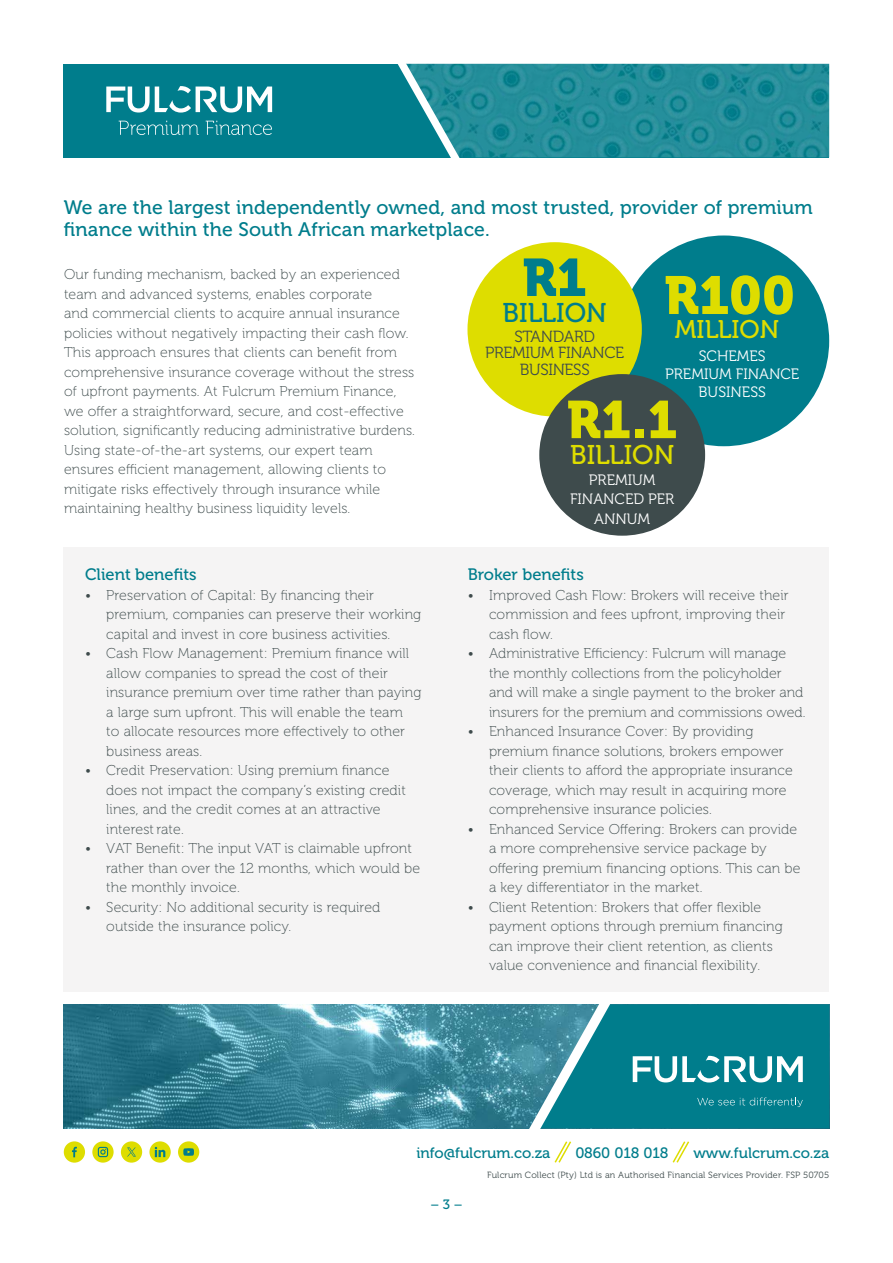
<style>
.page{position:relative;width:893px;height:1263px;background:#fff}
.page>*{position:absolute;margin:0;border:0;box-sizing:border-box;transform-origin:0 0}
.t1{font:53.25px "Museo 900";color:#dedd00}
.t2{font:52.5px "Museo 900";color:#dedd00}
.t3{font:52.5px "Museo 900";color:#007d8c}
.t4{font:27px "Museo 500";color:#007d8c}
.t5{font:27px "Museo 500";color:#dedd00}
.t6{font:25.5px "Museo 500";color:#dedd00}
.t7{font:19.5px/21px "Museo 500";letter-spacing:.01em;color:#007d8c}
.t8{font:16.5px "Museo 500";color:#007d8c}
.t9{font:16.05px/16.5px "Museo 300";letter-spacing:-.02em;color:#3e4b4c;text-align:center}
.t10{font:15px/18px "Museo 300";color:#fff;text-align:center}
.t11{font:15px "Museo 500";color:#007d8c}
.t12{font:14.25px/19.5px "Museo 100";letter-spacing:.01em;color:#3e4b4c}
.t13{font:13.5px "Museo 500";color:#007d8c}
.t14{font:9px "Museo 300";letter-spacing:.02em;color:#3e4b4c}
</style>
<div class="page">
<div style="left:64px;top:64px;width:765px;height:93px;background:#007d8c"></div>
<svg style="left:397px;top:64px;width:432px;height:93px"></svg>
<img style="left:64px;top:1004px;width:270px;height:124px">
<svg style="left:334px;top:1004px;width:201px;height:124px;background:#4c93a4"></svg>
<svg style="left:535px;top:1004px;width:294px;height:124px;background:#1d8a98"></svg>
<svg style="left:106px;top:86px;width:166px;height:27px"></svg>
<svg style="left:119px;top:121px;width:80px;height:14px"></svg>
<svg style="left:206px;top:121px;width:66px;height:14px"></svg>
<svg style="left:92px;top:1141px;width:22px;height:22px"></svg>
<svg style="left:98px;top:1147px;width:10px;height:10px"></svg>
<div style="left:121px;top:1141px;width:21px;height:22px;background:#dedd00;border-radius:50%"></div>
<svg style="left:127px;top:1147px;width:9px;height:9px"></svg>
<svg style="left:149px;top:1141px;width:22px;height:22px"></svg>
<svg style="left:155px;top:1147px;width:10px;height:10px"></svg>
<div style="left:178px;top:1141px;width:21px;height:22px;background:#dedd00;border-radius:50%"></div>
<svg style="left:183px;top:1148px;width:11px;height:8px"></svg>
<div style="left:64px;top:1141px;width:21px;height:22px;background:#dedd00;border-radius:50%"></div>
<svg style="left:72px;top:1146px;width:5px;height:11px"></svg>
<svg style="left:554px;top:1141px;width:18px;height:22px"></svg>
<svg style="left:672px;top:1141px;width:18px;height:22px"></svg>
<div style="left:64px;top:547px;width:765px;height:445px;background:#f5f4f4"></div>
<div style="left:618px;top:235px;width:211px;height:211px;background:#007d8c;border-radius:50%"></div>
<div style="left:467px;top:242px;width:175px;height:174px;background:#dedd00;border-radius:50%"></div>
<div style="left:539px;top:374px;width:166px;height:162px;background:#3e4b4c;border-radius:50%"></div>
<h3 class="t7" style="left:64px;top:198px;width:750px">We are the largest independently owned, and most trusted, provider of premium finance within the South African marketplace.</h3>
<p class="t12" style="left:64px;top:265px;width:352px">Our funding mechanism, backed by an experienced team and advanced systems, enables corporate<br>and commercial clients to acquire annual insurance policies without negatively impacting their cash flow.<br>This approach ensures that clients can benefit from comprehensive insurance coverage without the stress of upfront payments. At Fulcrum Premium Finance, we offer a straightforward, secure, and cost-effective solution, significantly reducing administrative burdens.<br>Using state-of-the-art systems, our expert team ensures efficient management, allowing clients to mitigate risks effectively through insurance while maintaining healthy business liquidity levels.</p>
<p class="t8" style="left:85px;top:566px;width:113px">Client benefits</p>
<p class="t12" style="left:106px;top:586px;width:317px;text-indent:-21px">• Preservation of Capital: By financing their premium, companies can preserve their working capital and invest in core business activities.</p>
<p class="t12" style="left:106px;top:644px;width:317px;text-indent:-21px">• Cash Flow Management: Premium finance will allow companies to spread the cost of their insurance premium over time rather than paying a large sum upfront. This will enable the team<br>to allocate resources more effectively to other business areas.</p>
<p class="t12" style="left:106px;top:761px;width:301px;text-indent:-21px">• Credit Preservation: Using premium finance does not impact the company’s existing credit lines, and the credit comes at an attractive interest rate.</p>
<p class="t12" style="left:106px;top:839px;width:315px;text-indent:-21px">• VAT Benefit: The input VAT is claimable upfront rather than over the 12 months, which would be the monthly invoice.</p>
<p class="t12" style="left:106px;top:898px;width:276px;text-indent:-21px">• Security: No additional security is required outside the insurance policy.</p>
<h2 class="t3" style="left:522px;top:248px;width:66px">R1</h2>
<h3 class="t4" style="left:502px;top:298px;width:106px">BILLION</h3>
<h1 class="t1" style="left:664px;top:265px;width:132px">R100</h1>
<p class="t9" style="left:514px;top:328px;width:82px">STANDARD</p>
<h3 class="t6" style="left:675px;top:315px;width:106px">MILLION</h3>
<p class="t9" style="left:485px;top:345px;width:141px">PREMIUM FINANCE<br>BUSINESS</p>
<p class="t10" style="left:665px;top:347px;width:135px">SCHEMES<br>PREMIUM FINANCE<br>BUSINESS</p>
<h2 class="t2" style="left:567px;top:390px;width:113px">R1.1</h2>
<h3 class="t5" style="left:570px;top:440px;width:106px">BILLION</h3>
<p class="t10" style="left:570px;top:470px;width:106px;line-height:19.5px">PREMIUM<br>FINANCED PER<br>ANNUM</p>
<p class="t8" style="left:468px;top:566px;width:118px">Broker benefits</p>
<p class="t12" style="left:489px;top:586px;width:301px;text-indent:-21px">• Improved Cash Flow: Brokers will receive their commission and fees upfront, improving their cash flow.</p>
<p class="t12" style="left:489px;top:644px;width:318px;text-indent:-21px">• Administrative Efficiency: Fulcrum will manage the monthly collections from the policyholder and will make a single payment to the broker and insurers for the premium and commissions owed.</p>
<p class="t12" style="left:489px;top:722px;width:305px;text-indent:-21px">• Enhanced Insurance Cover: By providing premium finance solutions, brokers empower their clients to afford the appropriate insurance coverage, which may result in acquiring more comprehensive insurance policies.</p>
<p class="t12" style="left:489px;top:819px;width:313px;text-indent:-21px">• Enhanced Service Offering: Brokers can provide a more comprehensive service package by offering premium financing options. This can be a key differentiator in the market.</p>
<p class="t12" style="left:489px;top:897px;width:295px;text-indent:-21px">• Client Retention: Brokers that offer flexible payment options through premium financing can improve their client retention, as clients value convenience and financial flexibility.</p>
<p class="t11" style="left:416px;top:1144px;width:136px">info@fulcrum.co.za</p>
<p class="t11" style="left:575px;top:1144px;width:95px">0860 018 018</p>
<p class="t11" style="left:693px;top:1144px;width:137px">www.fulcrum.co.za</p>
<p class="t13" style="left:430px;top:1197px;width:34px">– 3 –</p>
<p class="t14" style="left:487px;top:1170px;width:344px">Fulcrum Collect (Pty) Ltd is an Authorised Financial Services Provider. FSP 50705</p>
</div>
